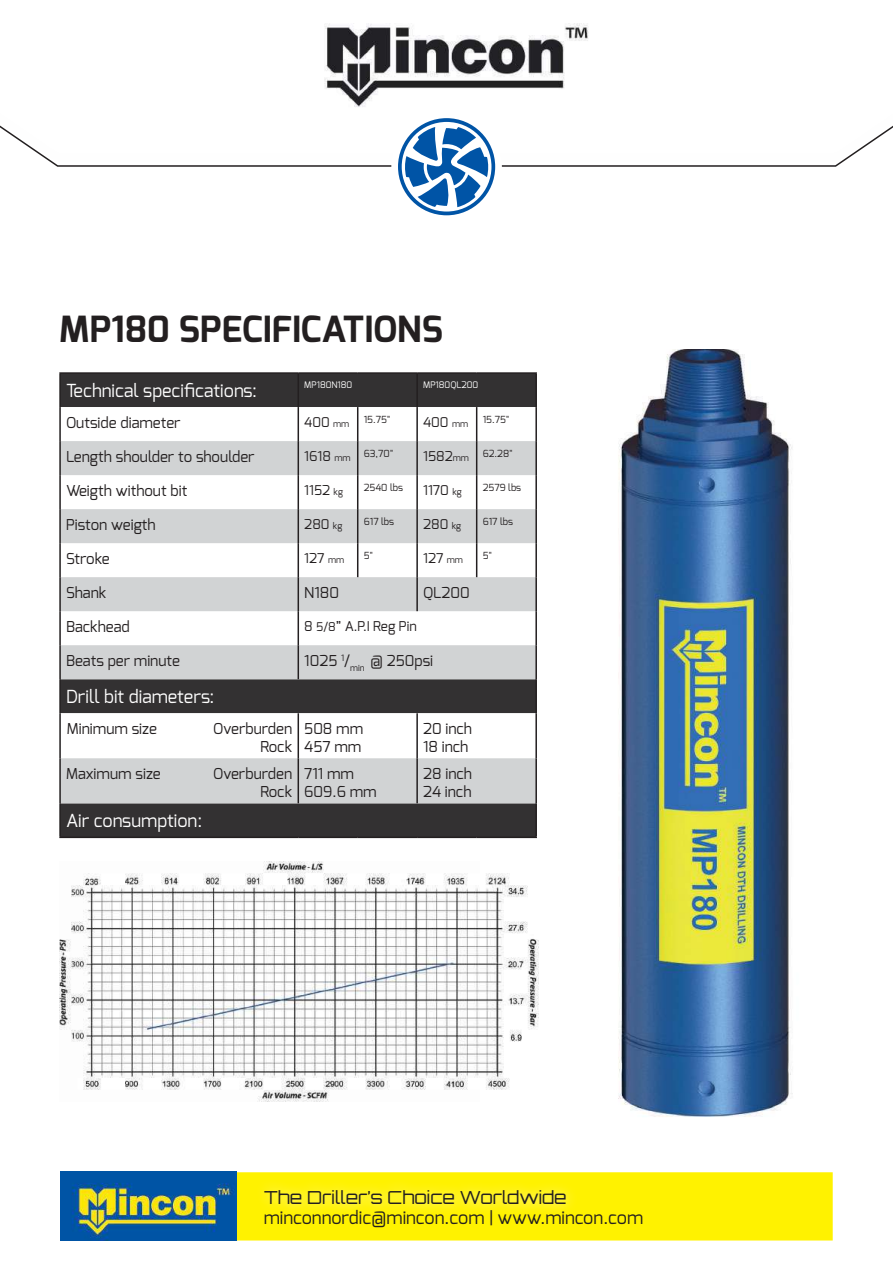
<style>
.page{position:relative;width:893px;height:1263px;background:#fff}
.page>*{position:absolute;margin:0;border:0;box-sizing:border-box;transform-origin:0 0}
.t1{font:700 36px "Exo";color:#231f20}
.t2{font:18px "Exo";color:#fff}
.t3{font:18px "Exo";color:#231f20}
.t4{font:300 18px "Orbitron";color:#231f20}
.t5{font:15px/18px "Exo";color:#231f20}
.t6{font:13.5px "Exo";color:#231f20}
.t7{font:9.75px "Exo";color:#231f20}
.t8{font:9px "Exo";color:#fff}
.s1{font-size:9px}
.s2{font-size:12px}
</style>
<div class="page">
<div style="left:230px;top:1173px;width:602px;height:67px;background:#fff200"></div>
<div style="left:230px;top:1172px;width:603px;height:68px;border:2px solid #fff200"></div>
<div style="left:255px;top:1179px;width:323px;height:37px;background:#fff;opacity:.75"></div>
<img style="left:60px;top:1172px;width:176px;height:69px">
<svg style="left:0;top:118px;width:893px;height:97px"></svg>
<div style="left:61px;top:374px;width:474px;height:462px;background:#333132"></div>
<svg style="left:61px;top:407px;width:474px;height:351px"></svg>
<svg style="left:61px;top:441px;width:474px;height:238px;fill:#d1d3d4"></svg>
<div style="left:61px;top:758px;width:474px;height:45px;background:#d1d3d4"></div>
<hr style="left:59px;top:372px;width:239px;height:2px;background:#231f20">
<hr style="left:59px;top:374px;width:2px;height:33px;background:#231f20">
<hr style="left:298px;top:372px;width:60px;height:2px;background:#231f20">
<hr style="left:298px;top:374px;width:1px;height:33px;background:#231f20">
<hr style="left:358px;top:372px;width:59px;height:2px;background:#231f20">
<hr style="left:417px;top:372px;width:60px;height:2px;background:#231f20">
<hr style="left:416px;top:374px;width:2px;height:33px;background:#231f20">
<hr style="left:477px;top:372px;width:60px;height:2px;background:#231f20">
<hr style="left:535px;top:374px;width:2px;height:33px;background:#231f20">
<hr style="left:59px;top:407px;width:2px;height:34px;background:#231f20">
<hr style="left:298px;top:407px;width:1px;height:34px;background:#231f20">
<hr style="left:357px;top:407px;width:1px;height:34px;background:#231f20">
<hr style="left:416px;top:407px;width:2px;height:34px;background:#231f20">
<hr style="left:476px;top:407px;width:1px;height:34px;background:#231f20">
<hr style="left:535px;top:407px;width:2px;height:34px;background:#231f20">
<hr style="left:59px;top:441px;width:2px;height:34px;background:#231f20">
<hr style="left:298px;top:441px;width:1px;height:34px;background:#231f20">
<hr style="left:357px;top:441px;width:1px;height:34px;background:#231f20">
<hr style="left:416px;top:441px;width:2px;height:34px;background:#231f20">
<hr style="left:476px;top:441px;width:1px;height:34px;background:#231f20">
<hr style="left:535px;top:441px;width:2px;height:34px;background:#231f20">
<hr style="left:59px;top:475px;width:2px;height:34px;background:#231f20">
<hr style="left:298px;top:475px;width:1px;height:34px;background:#231f20">
<hr style="left:357px;top:475px;width:1px;height:34px;background:#231f20">
<hr style="left:416px;top:475px;width:2px;height:34px;background:#231f20">
<hr style="left:476px;top:475px;width:1px;height:34px;background:#231f20">
<hr style="left:535px;top:475px;width:2px;height:34px;background:#231f20">
<hr style="left:59px;top:509px;width:2px;height:34px;background:#231f20">
<hr style="left:298px;top:509px;width:1px;height:34px;background:#231f20">
<hr style="left:357px;top:509px;width:1px;height:34px;background:#231f20">
<hr style="left:416px;top:509px;width:2px;height:34px;background:#231f20">
<hr style="left:476px;top:509px;width:1px;height:34px;background:#231f20">
<hr style="left:535px;top:509px;width:2px;height:34px;background:#231f20">
<hr style="left:59px;top:543px;width:2px;height:34px;background:#231f20">
<hr style="left:298px;top:543px;width:1px;height:34px;background:#231f20">
<hr style="left:357px;top:543px;width:1px;height:34px;background:#231f20">
<hr style="left:416px;top:543px;width:2px;height:34px;background:#231f20">
<hr style="left:476px;top:543px;width:1px;height:34px;background:#231f20">
<hr style="left:535px;top:543px;width:2px;height:34px;background:#231f20">
<hr style="left:59px;top:577px;width:2px;height:34px;background:#231f20">
<hr style="left:298px;top:577px;width:1px;height:34px;background:#231f20">
<hr style="left:416px;top:577px;width:2px;height:34px;background:#231f20">
<hr style="left:535px;top:577px;width:2px;height:34px;background:#231f20">
<hr style="left:59px;top:611px;width:2px;height:34px;background:#231f20">
<hr style="left:298px;top:611px;width:1px;height:34px;background:#231f20">
<hr style="left:535px;top:611px;width:2px;height:34px;background:#231f20">
<hr style="left:59px;top:645px;width:2px;height:34px;background:#231f20">
<hr style="left:298px;top:645px;width:1px;height:34px;background:#231f20">
<hr style="left:535px;top:645px;width:2px;height:34px;background:#231f20">
<hr style="left:59px;top:679px;width:2px;height:34px;background:#231f20">
<hr style="left:535px;top:679px;width:2px;height:34px;background:#231f20">
<hr style="left:59px;top:713px;width:2px;height:45px;background:#231f20">
<hr style="left:298px;top:713px;width:1px;height:45px;background:#231f20">
<hr style="left:416px;top:713px;width:2px;height:45px;background:#231f20">
<hr style="left:535px;top:713px;width:2px;height:45px;background:#231f20">
<hr style="left:59px;top:758px;width:2px;height:45px;background:#231f20">
<hr style="left:298px;top:758px;width:1px;height:45px;background:#231f20">
<hr style="left:416px;top:758px;width:2px;height:45px;background:#231f20">
<hr style="left:535px;top:758px;width:2px;height:45px;background:#231f20">
<hr style="left:59px;top:803px;width:2px;height:33px;background:#231f20">
<hr style="left:535px;top:803px;width:2px;height:33px;background:#231f20">
<hr style="left:59px;top:836px;width:239px;height:2px;background:#231f20">
<hr style="left:298px;top:836px;width:60px;height:2px;background:#231f20">
<hr style="left:358px;top:836px;width:59px;height:2px;background:#231f20">
<hr style="left:417px;top:836px;width:60px;height:2px;background:#231f20">
<hr style="left:477px;top:836px;width:60px;height:2px;background:#231f20">
<img style="left:618px;top:349px;width:175px;height:768px">
<img style="left:324px;top:23px;width:265px;height:84px">
<img style="left:59px;top:861px;width:479px;height:240px">
<h1 class="t1" style="left:59px;top:314px;width:385px">MP180 SPECIFICATIONS</h1>
<p class="t2" style="left:66px;top:379px;width:192px">Technical specifications:</p>
<p class="t8" style="left:304px;top:380px;width:50px">MP180N180</p>
<p class="t8" style="left:423px;top:380px;width:57px">MP180QL200</p>
<p class="t5" style="left:66px;top:415px;width:116px">Outside diameter</p>
<p class="t6" style="left:304px;top:415px;width:47px">400 <span class="s1">mm</span></p>
<p class="t7" style="left:364px;top:414px;width:28px">15.75"</p>
<p class="t6" style="left:423px;top:415px;width:47px">400 <span class="s1">mm</span></p>
<p class="t7" style="left:483px;top:414px;width:28px">15.75"</p>
<p class="t5" style="left:66px;top:449px;width:190px">Length shoulder to shoulder</p>
<p class="t6" style="left:304px;top:449px;width:48px">1618 <span class="s1">mm</span></p>
<p class="t7" style="left:364px;top:448px;width:31px">63,70"</p>
<p class="t6" style="left:423px;top:449px;width:47px">1582<span class="s1">mm</span></p>
<p class="t7" style="left:483px;top:448px;width:32px">62.28"</p>
<p class="t5" style="left:66px;top:483px;width:123px">Weigth without bit</p>
<p class="t6" style="left:304px;top:483px;width:40px">1152 <span class="s1">kg</span></p>
<p class="t7" style="left:364px;top:482px;width:41px">2540 lbs</p>
<p class="t6" style="left:423px;top:483px;width:40px">1170 <span class="s1">kg</span></p>
<p class="t7" style="left:483px;top:482px;width:40px">2579 lbs</p>
<p class="t5" style="left:66px;top:517px;width:91px">Piston weigth</p>
<p class="t6" style="left:304px;top:517px;width:40px">280 <span class="s1">kg</span></p>
<p class="t7" style="left:364px;top:516px;width:32px">617 lbs</p>
<p class="t6" style="left:423px;top:517px;width:40px">280 <span class="s1">kg</span></p>
<p class="t7" style="left:483px;top:516px;width:32px">617 lbs</p>
<p class="t5" style="left:66px;top:551px;width:45px">Stroke</p>
<p class="t6" style="left:304px;top:551px;width:41px">127 <span class="s1">mm</span></p>
<p class="t7" style="left:364px;top:550px;width:11px">5"</p>
<p class="t6" style="left:423px;top:551px;width:41px">127 <span class="s1">mm</span></p>
<p class="t7" style="left:483px;top:550px;width:11px">5"</p>
<p class="t5" style="left:66px;top:585px;width:42px">Shank</p>
<p class="t5" style="left:304px;top:585px;width:36px">N180</p>
<p class="t5" style="left:423px;top:585px;width:48px">QL200</p>
<p class="t5" style="left:66px;top:619px;width:65px">Backhead</p>
<p class="t6" style="left:304px;top:619px;width:114px">8 <span class="s2">5/8</span>” A.P.I Reg Pin</p>
<p class="t5" style="left:66px;top:653px;width:116px">Beats per minute</p>
<p class="t5" style="left:304px;top:653px;width:130px">1025 <sup>1</sup>/<sub>min</sub> @ 250psi</p>
<p class="t2" style="left:66px;top:685px;width:150px">Drill bit diameters:</p>
<p class="t5" style="left:67px;top:721px;width:92px">Minimum size</p>
<p class="t5" style="left:213px;top:721px;width:81px;text-align:right">Overburden<br>Rock</p>
<p class="t5" style="left:304px;top:721px;width:60px">508 mm<br>457 mm</p>
<p class="t5" style="left:423px;top:721px;width:50px">20 inch<br>18 inch</p>
<p class="t5" style="left:66px;top:766px;width:96px">Maximum size</p>
<p class="t5" style="left:213px;top:766px;width:81px;text-align:right">Overburden<br>Rock</p>
<p class="t5" style="left:304px;top:766px;width:74px">711 mm<br>609.6 mm</p>
<p class="t5" style="left:423px;top:766px;width:50px">28 inch<br>24 inch</p>
<p class="t2" style="left:66px;top:809px;width:138px">Air consumption:</p>
<p class="t4" style="left:264px;top:1187px;width:304px">The Driller’s Choice Worldwide</p>
<p class="t3" style="left:264px;top:1209px;width:381px">minconnordic@mincon.com | www.mincon.com</p>
</div>
